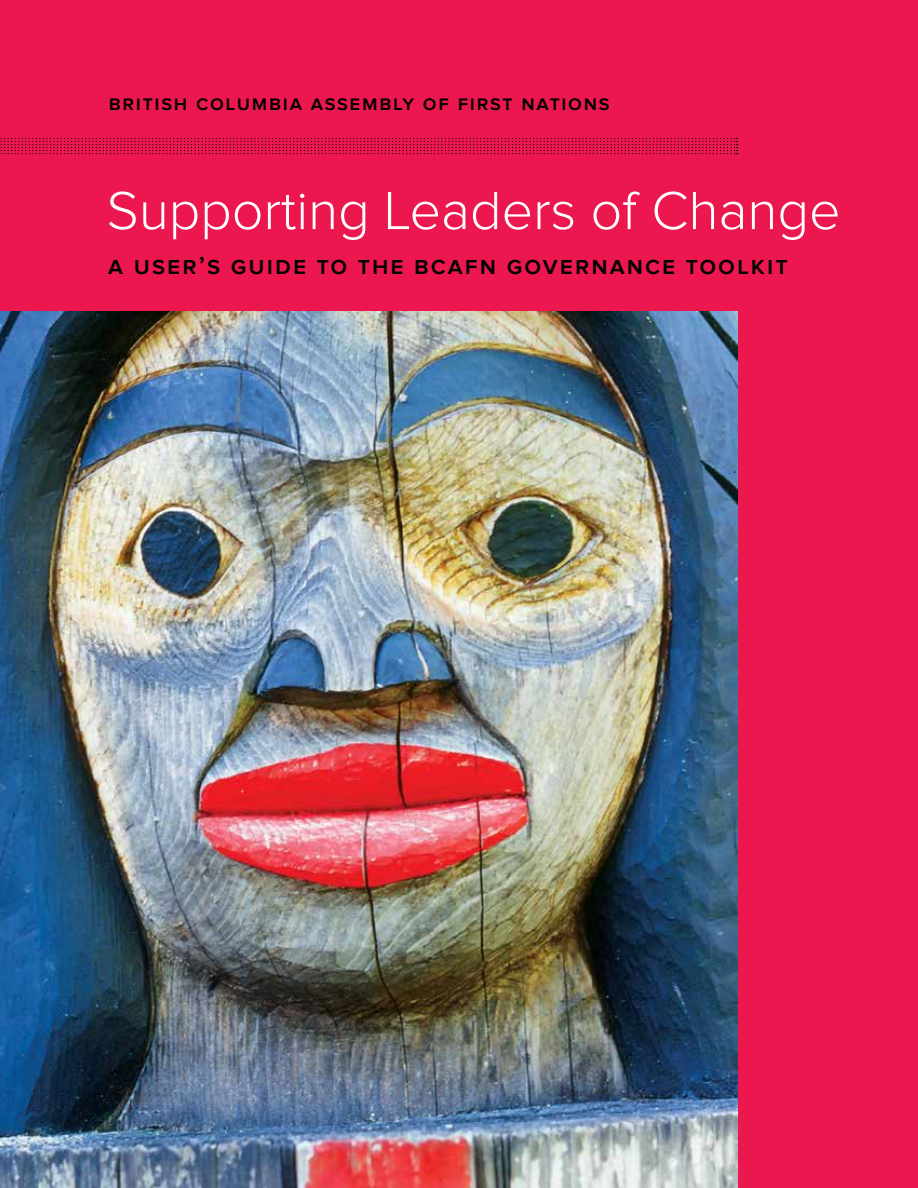
<style>
.page{position:relative;width:918px;height:1188px;background:#ed174f}
.page>*{position:absolute;margin:0;border:0;box-sizing:border-box;transform-origin:0 0}
.t1{font:300 55.5px "Proxima Nova";color:#fff}
.t2{font:600 25.5px "Proxima Nova";letter-spacing:.08em;color:#000}
.t3{font:600 21px "Proxima Nova";letter-spacing:.08em;color:#000}
</style>
<div class="page">
<svg style="left:0;top:138px;width:738px;height:16px"></svg>
<img style="left:0;top:311px;width:737px;height:877px">
<p class="t3" style="left:109px;top:91px;width:502px">BRITISH COLUMBIA ASSEMBLY OF FIRST NATIONS</p>
<h1 class="t1" style="left:107px;top:180px;width:735px">Supporting Leaders of Change</h1>
<p class="t2" style="left:108px;top:251px;width:60px">A User</p>
<p class="t2" style="left:199px;top:251px;width:175px">’s Guide to the</p>
<p class="t2" style="left:414px;top:251px;width:163px">BCAFN Governance</p>
<p class="t2" style="left:686px;top:251px;width:31px">Tool</p>
<p class="t2" style="left:751px;top:251px;width:27px">kit</p>
</div>
